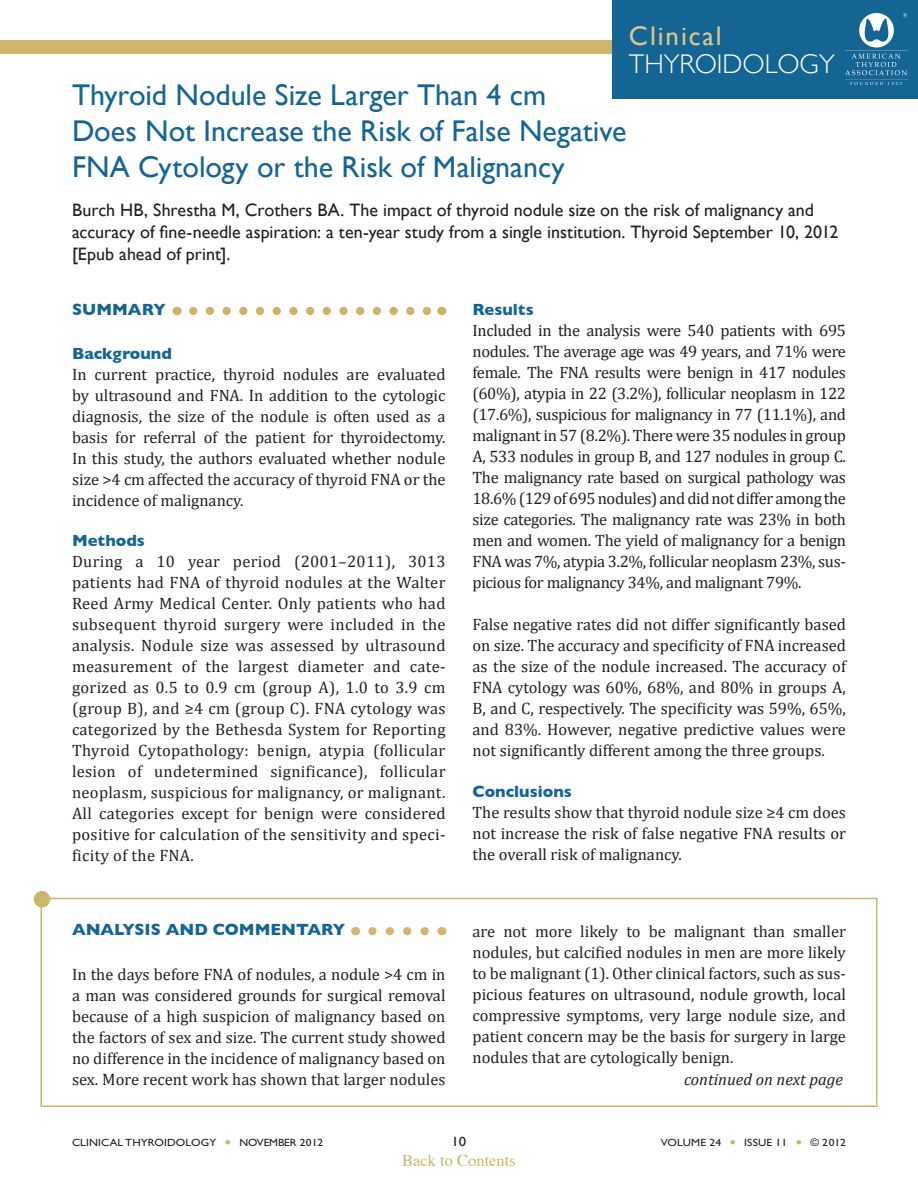
<style>
.page{position:relative;width:918px;height:1188px;background:#fff}
.page>*{position:absolute;margin:0;border:0;box-sizing:border-box;transform-origin:0 0}
.Topic_Header{font:30px/36px "Gill Sans";color:#156594}
.t1{font:300 27px/28.5px "Gill Sans";color:#fff}
.Full_reference{font:18px/21.6px "Gill Sans";color:#231f20}
.body_summary{font:16.5px/21px "Cambria";color:#231f20;text-align:justify}
.Body_Head_2{font:700 16.5px "Gill Sans";color:#156594}
.Commentary{font:700 16.5px "Gill Sans";color:#156594}
.body_summary-2{font:italic 16.5px "Cambria";color:#231f20}
.t2{font:16.5px "Times";color:#cdb469}
.summary{font:700 16.5px "Gill Sans";color:#156594}
.t3{font:13.5px "Gill Sans Std";color:#231f20;scale:1.1 1}
.t4{font:10.5px "Gill Sans Std";letter-spacing:.01em;color:#231f20;scale:1.1 1}
.s1{font-weight:400;color:#dac78f}
.s2{color:#cdb469}
</style>
<div class="page">
<svg style="left:193px;top:307px;width:239px;height:8px"></svg>
<div style="left:0;top:40px;width:846px;height:14px;background:#cdb469"></div>
<div style="left:612px;top:0;width:306px;height:99px;background:#156594"></div>
<img style="left:846px;top:14px;width:62px;height:70px">
<svg style="left:372px;top:927px;width:57px;height:8px"></svg>
<div style="left:40px;top:898px;width:838px;height:209px;border:2px solid #cdb469"></div>
<div style="left:34px;top:891px;width:16px;height:17px;background:#cdb469;border-radius:50%"></div>
<p class="t1" style="left:629px;top:21px;width:207px"><span class="s1">Clinical<br></span>THYROIDOLOGY</p>
<p class="Topic_Header" style="left:72px;top:76px;width:556px">Thyroid Nodule Size Larger Than 4 cm<br>Does Not Increase the Risk of False Negative<br>FNA Cytology or the Risk of Malignancy</p>
<p class="Full_reference" style="left:72px;top:199px;width:768px">Burch HB, Shrestha M, Crothers BA. The impact of thyroid nodule size on the risk of malignancy and accuracy of fine-needle aspiration: a ten-year study from a single institution. Thyroid September 10, 2012 [Epub ahead of print].</p>
<p class="summary" style="left:72px;top:300px;width:95px">SUMMARY</p>
<p class="Body_Head_2" style="left:72px;top:343px;width:101px">Background</p>
<p class="body_summary" style="left:72px;top:363px;width:375px">In current practice, thyroid nodules are evaluated by ultrasound and FNA. In addition to the cytologic diagnosis, the size of the nodule is often used as a basis for referral of the patient for thyroidectomy.<br>In this study, the authors evaluated whether nodule size &gt;4 cm affected the accuracy of thyroid FNA or the incidence of malignancy.</p>
<p class="Body_Head_2" style="left:72px;top:531px;width:74px">Methods</p>
<p class="body_summary" style="left:72px;top:551px;width:375px">During a 10 year period (2001–2011), 3013 patients had FNA of thyroid nodules at the Walter Reed Army Medical Center. Only patients who had subsequent thyroid surgery were included in the analysis. Nodule size was assessed by ultrasound measurement of the largest diameter and cate&shy;gorized as 0.5 to 0.9 cm (group A), 1.0 to 3.9 cm (group B), and ≥4 cm (group C). FNA cytology was categorized by the Bethesda System for Reporting Thyroid Cytopathology: benign, atypia (follicular lesion of undetermined significance), follicular neoplasm, suspicious for malignancy, or malignant.<br>All categories except for benign were considered positive for calculation of the sensitivity and speci&shy;ficity of the FNA.</p>
<p class="Commentary" style="left:72px;top:920px;width:275px">ANALYSIS AND COMMENTARY</p>
<p class="body_summary" style="left:72px;top:964px;width:375px">In the days before FNA of nodules, a nodule &gt;4 cm in a man was considered grounds for surgical removal because of a high suspicion of malignancy based on the factors of sex and size. The current study showed no difference in the incidence of malignancy based on sex. More recent work has shown that larger nodules</p>
<p class="Body_Head_2" style="left:472px;top:300px;width:63px">Results</p>
<p class="body_summary" style="left:472px;top:320px;width:375px">Included in the analysis were 540 patients with 695 nodules. The average age was 49 years, and 71% were female. The FNA results were benign in 417 nodules (60%), atypia in 22 (3.2%), follicular neoplasm in 122 (17.6%), suspicious for malignancy in 77 (11.1%), and malignant in 57 (8.2%). There were 35 nodules in group A, 533 nodules in group B, and 127 nodules in group C.<br>The malignancy rate based on surgical pathology was 18.6% (129 of 695 nodules) and did not differ among the size categories. The malignancy rate was 23% in both men and women. The yield of malignancy for a benign FNA was 7%, atypia 3.2%, follicular neoplasm 23%, sus&shy;picious for malignancy 34%, and malignant 79%.</p>
<p class="body_summary" style="left:472px;top:614px;width:375px">False negative rates did not differ significantly based on size. The accuracy and specificity of FNA increased as the size of the nodule increased. The accuracy of FNA cytology was 60%, 68%, and 80% in groups A, B, and C, respectively. The specificity was 59%, 65%, and 83%. However, negative predictive values were not significantly different among the three groups.</p>
<p class="Body_Head_2" style="left:472px;top:781px;width:101px">Conclusions</p>
<p class="body_summary" style="left:472px;top:801px;width:375px">The results show that thyroid nodule size ≥4 cm does not increase the risk of false negative FNA results or the overall risk of malignancy.</p>
<p class="body_summary" style="left:472px;top:921px;width:375px">are not more likely to be malignant than smaller nodules, but calcified nodules in men are more likely to be malignant (1). Other clinical factors, such as sus&shy;picious features on ultrasound, nodule growth, local compressive symptoms, very large nodule size, and patient concern may be the basis for surgery in large nodules that are cytologically benign.</p>
<p class="body_summary-2" style="left:684px;top:1069px;width:160px">continued on next page</p>
<p class="t4" style="left:72px;top:1137px;width:230px">CLINICAL THYROIDOLOGY <span class="s2">●</span> NOVEMBER 2012</p>
<p class="t3" style="left:451px;top:1134px;width:15px">10</p>
<p class="t4" style="left:661px;top:1137px;width:170px">VOLUME 24 <span class="s2">●</span> ISSUE 11 <span class="s2">●</span> © 2012</p>
<p class="t2" style="left:402px;top:1145px;width:115px">Back to Contents</p>
</div>
